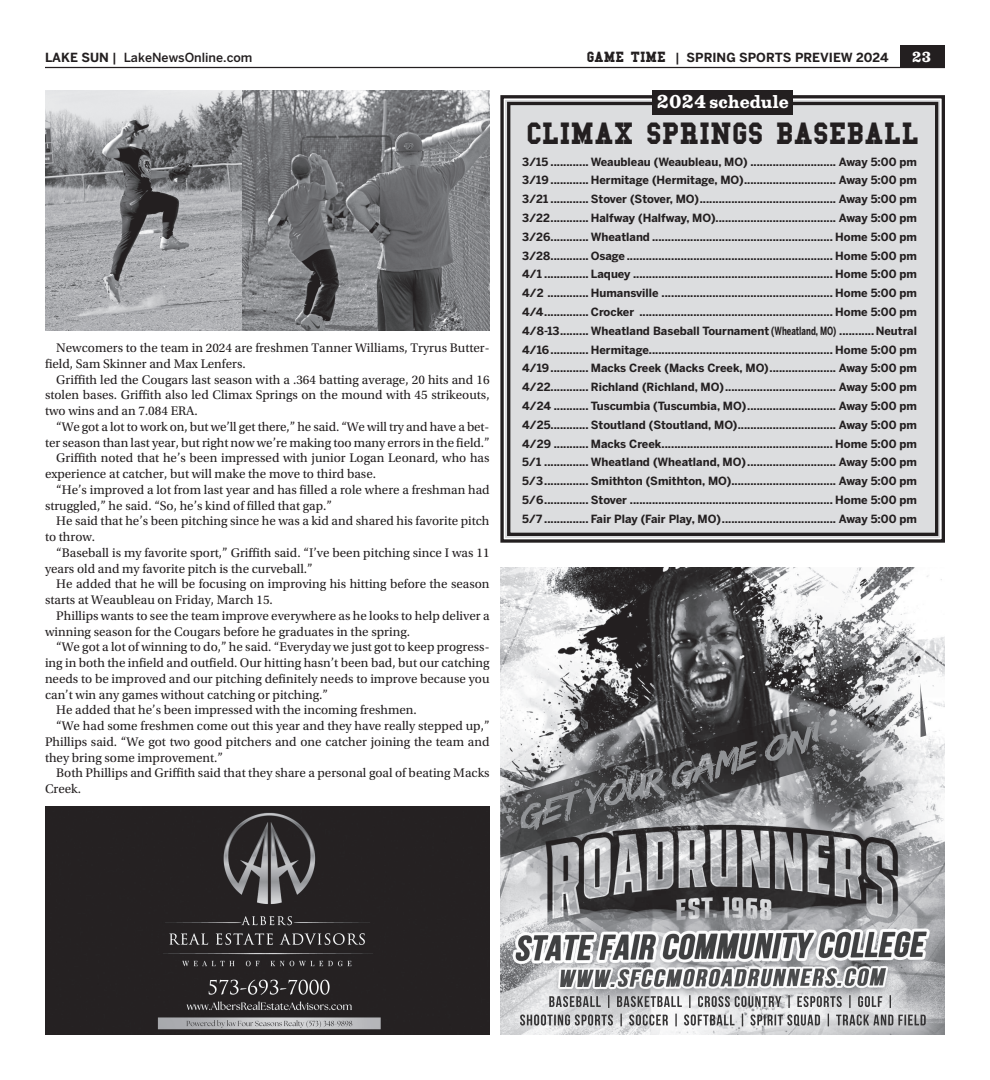
<style>
.page{position:relative;width:990px;height:1080px;background:#fff}
.page>*{position:absolute;margin:0;border:0;box-sizing:border-box;transform-origin:0 0}
.t1{font:700 31.25px "College";color:#231f20}
.t2{font:700 16px "Belizio";color:#fff}
.t3{font:13.12px/15.8px "Utopia Std";color:#231f20}
.t4{font:700 12.5px "Benton Sans";color:#231f20}
.t5{font:500 12.5px "Benton Sans";color:#231f20}
.t6{font:700 12.5px "Belizio";color:#fff}
.t7{font:700 11.25px/18.8px "Benton Sans";color:#231f20;text-align:justify}
.s1{font-weight:700}
.s2{font-family:"College";font-size:15px}
.s3{font-weight:500}
</style>
<div class="page">
<div style="left:900px;top:45px;width:45px;height:23px;background:#231f20"></div>
<hr style="left:45px;top:67px;width:900px;height:1px;background:#231f20">
<img style="left:45px;top:806px;width:445px;height:229px">
<img style="left:500px;top:567px;width:445px;height:468px">
<img style="left:500px;top:680px;width:426px;height:178px">
<div style="left:500px;top:95px;width:445px;height:448px;background:#dcdddf"></div>
<div style="left:507px;top:102px;width:431px;height:434px;border:3px solid #231f20"></div>
<div style="left:652px;top:90px;width:141px;height:25px;background:#231f20"></div>
<img style="left:45px;top:90px;width:445px;height:241px">
<p class="t5" style="left:45px;top:50px;width:209px"><span class="s1">LAKE SUN</span> | LakeNewsOnline.com</p>
<p class="t4" style="left:587px;top:50px;width:304px"><span class="s2">GAME TIME</span> <span class="s3">|</span> SPRING SPORTS PREVIEW 2024</p>
<p class="t6" style="left:912px;top:48px;width:21px">23</p>
<p class="t3" style="left:45px;top:340px;width:446px;text-indent:11px">Newcomers to the team in 2024 are freshmen Tanner Williams, Tryrus Butter&shy;field, Sam Skinner and Max Lenfers.</p>
<p class="t3" style="left:45px;top:372px;width:446px;text-align:justify;text-indent:11px">Griffith led the Cougars last season with a .364 batting average, 20 hits and 16 stolen bases. Griffith also led Climax Springs on the mound with 45 strikeouts, two wins and an 7.084 ERA.</p>
<p class="t3" style="left:56px;top:419px;width:435px">“We got a lot to work on, but we’ll get there,” he said. “We will try and have a bet-</p>
<p class="t3" style="left:45px;top:435px;width:446px">ter season than last year, but right now we’re making too many errors in the field.”</p>
<p class="t3" style="left:56px;top:450px;width:435px">Griffith noted that he’s been impressed with junior Logan Leonard, who has</p>
<p class="t3" style="left:45px;top:466px;width:333px">experience at catcher, but will make the move to third base.</p>
<p class="t3" style="left:56px;top:482px;width:435px">“He’s improved a lot from last year and has filled a role where a freshman had</p>
<p class="t3" style="left:45px;top:498px;width:289px">struggled,” he said. “So, he’s kind of filled that gap.”</p>
<p class="t3" style="left:56px;top:513px;width:435px">He said that he’s been pitching since he was a kid and shared his favorite pitch</p>
<p class="t3" style="left:45px;top:529px;width:52px">to throw.</p>
<p class="t3" style="left:56px;top:545px;width:435px">“Baseball is my favorite sport,” Griffith said. “I’ve been pitching since I was 11</p>
<p class="t3" style="left:45px;top:561px;width:269px">years old and my favorite pitch is the curveball.”</p>
<p class="t3" style="left:56px;top:576px;width:435px">He added that he will be focusing on improving his hitting before the season</p>
<p class="t3" style="left:45px;top:592px;width:229px">starts at Weaubleau on Friday, March 15.</p>
<p class="t3" style="left:56px;top:608px;width:435px">Phillips wants to see the team improve everywhere as he looks to help deliver a</p>
<p class="t3" style="left:45px;top:624px;width:367px">winning season for the Cougars before he graduates in the spring.</p>
<p class="t3" style="left:56px;top:639px;width:435px">“We got a lot of winning to do,” he said. “Everyday we just got to keep progress-</p>
<p class="t3" style="left:45px;top:655px;width:446px">ing in both the infield and outfield. Our hitting hasn’t been bad, but our catching</p>
<p class="t3" style="left:45px;top:671px;width:446px">needs to be improved and our pitching definitely needs to improve because you</p>
<p class="t3" style="left:45px;top:687px;width:284px">can’t win any games without catching or pitching.”</p>
<p class="t3" style="left:56px;top:702px;width:362px">He added that he’s been impressed with the incoming freshmen.</p>
<p class="t3" style="left:56px;top:718px;width:435px">“We had some freshmen come out this year and they have really stepped up,”</p>
<p class="t3" style="left:45px;top:734px;width:446px">Phillips said. “We got two good pitchers and one catcher joining the team and</p>
<p class="t3" style="left:45px;top:750px;width:180px">they bring some improvement.”</p>
<p class="t3" style="left:56px;top:765px;width:435px">Both Phillips and Griffith said that they share a personal goal of beating Macks</p>
<p class="t3" style="left:45px;top:781px;width:38px">Creek.</p>
<h2 class="t2" style="left:657px;top:91px;width:134px">2024 schedule</h2>
<h1 class="t1" style="left:526px;top:118px;width:394px">CLIMAX SPRINGS BASEBALL</h1>
<p class="t7" style="left:522px;top:152px;width:397px">3/15 ............ Weaubleau (Weaubleau, MO) ........................... Away 5:00 pm 3/19 ............ Hermitage (Hermitage, MO)............................. Away 5:00 pm 3/21 ............ Stover (Stover, MO)........................................... Away 5:00 pm 3/22............ Halfway (Halfway, MO)...................................... Away 5:00 pm 3/26............ Wheatland ......................................................... Home 5:00 pm 3/28............ Osage ................................................................. Home 5:00 pm 4/1 .............. Laquey ............................................................... Home 5:00 pm 4/2 ............. Humansville ...................................................... Home 5:00 pm 4/4.............. Crocker ............................................................. Home 5:00 pm 4/8-13......... Wheatland Baseball Tournament (Wheatland, MO) ...........Neutral 4/16............ Hermitage.......................................................... Home 5:00 pm 4/19............ Macks Creek (Macks Creek, MO)..................... Away 5:00 pm 4/22............ Richland (Richland, MO)................................... Away 5:00 pm 4/24 ........... Tuscumbia (Tuscumbia, MO)............................ Away 5:00 pm 4/25............ Stoutland (Stoutland, MO)............................... Away 5:00 pm 4/29 ........... Macks Creek...................................................... Home 5:00 pm 5/1 .............. Wheatland (Wheatland, MO) ............................ Away 5:00 pm 5/3.............. Smithton (Smithton, MO)................................. Away 5:00 pm 5/6.............. Stover ................................................................ Home 5:00 pm 5/7 .............. Fair Play (Fair Play, MO).................................... Away 5:00 pm</p>
</div>
